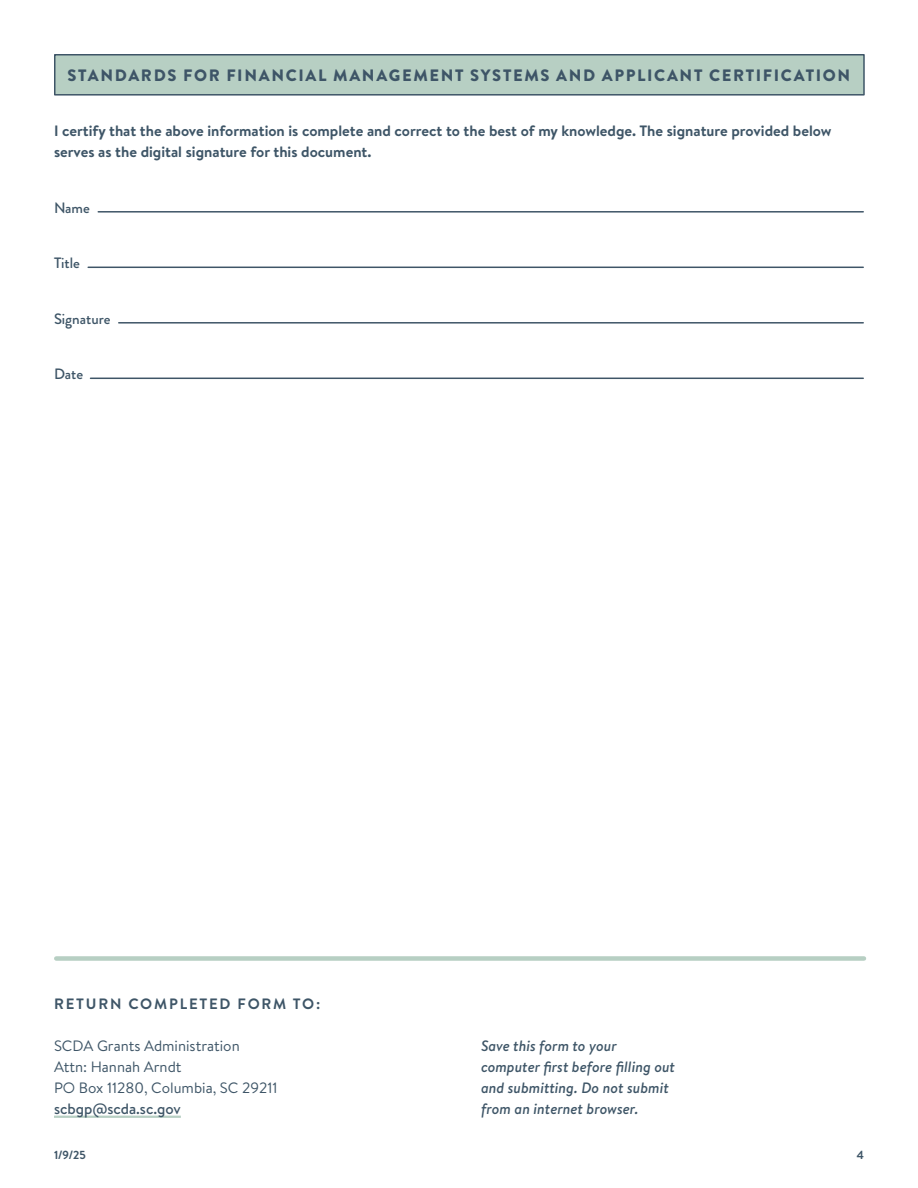
<style>
.page{position:relative;width:918px;height:1188px;background:#fff}
.page>*{position:absolute;margin:0;border:0;box-sizing:border-box;transform-origin:0 0}
.t1{font:900 16.5px "Brandon Grotesque";letter-spacing:.1em;color:#3e5567}
.t2{font:700 15px/21px "Brandon Text";color:#3e5567}
.t3{font:italic 500 15px/21px "Brandon Text";color:#3e5567}
.t4{font:15px/21px "Brandon Text";color:#3e5567}
.t5{font:700 15px "Brandon Text";letter-spacing:.12em;color:#3e5567}
.t6{font:500 15px "Brandon Grotesque";color:#3e5567}
.t7{font:500 15px "Brandon Text";color:#3e5567}
.t8{font:700 12px "Brandon Grotesque";color:#3e5567}
</style>
<div class="page">
<hr style="left:54px;top:1116px;width:127px;height:2px;background:#b7cfc3">
<div style="left:56px;top:956px;width:808px;height:5px;background:#b7cfc3"></div>
<div style="left:54px;top:54px;width:811px;height:42px;background:#b7cfc3;border:2px solid #3e5567"></div>
<hr style="left:98px;top:211px;width:765px;height:2px;background:#3e5567">
<hr style="left:88px;top:267px;width:775px;height:1px;background:#3e5567">
<hr style="left:119px;top:322px;width:744px;height:2px;background:#3e5567">
<hr style="left:91px;top:378px;width:772px;height:1px;background:#3e5567">
<p class="t1" style="left:68px;top:63px;width:784px">STANDARDS FOR FINANCIAL MANAGEMENT SYSTEMS AND APPLICANT CERTIFICATION</p>
<p class="t2" style="left:54px;top:120px;width:779px">I certify that the above information is complete and correct to the best of my knowledge. The signature provided below serves as the digital signature for this document.</p>
<p class="t6" style="left:54px;top:197px;width:37px">Name</p>
<p class="t6" style="left:54px;top:253px;width:27px">Title</p>
<p class="t6" style="left:54px;top:308px;width:58px">Signature</p>
<p class="t6" style="left:54px;top:364px;width:31px">Date</p>
<p class="t5" style="left:54px;top:994px;width:268px">RETURN COMPLETED FORM TO:</p>
<p class="t4" style="left:54px;top:1035px;width:225px">SCDA Grants Administration<br>Attn: Hannah Arndt<br>PO Box 11280, Columbia, SC 29211</p>
<p class="t7" style="left:54px;top:1098px;width:128px">scbgp@scda.sc.gov</p>
<p class="t3" style="left:481px;top:1035px;width:196px">Save this form to your computer first before filling out and submitting. Do not submit from an internet browser.</p>
<p class="t8" style="left:54px;top:1146px;width:33px">1/9/25</p>
<p class="t8" style="left:857px;top:1146px;width:9px">4</p>
</div>
